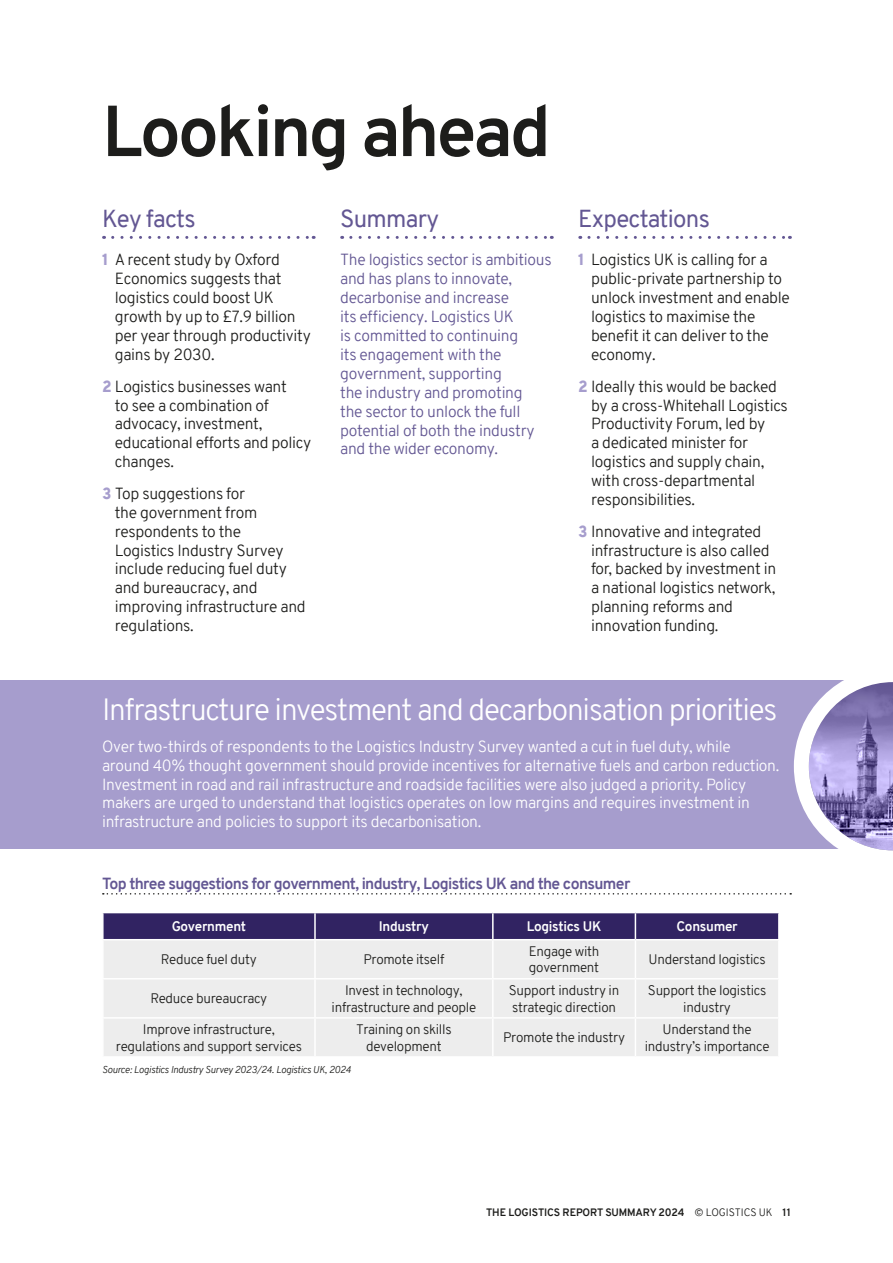
<style>
.page{position:relative;width:893px;height:1263px;background:#fff}
.page>*{position:absolute;margin:0;border:0;box-sizing:border-box;transform-origin:0 0}
.t1{font:700 72px "Overpass";color:#1d1d1b}
.t2{font:300 30px "Overpass";letter-spacing:-.04em;color:#fff}
.t3{font:24px "Overpass";letter-spacing:-.03em;color:#635793}
.t4{font:300 15.75px/18.9px "Overpass";letter-spacing:-.02em;color:#1d1d1b}
.t5{font:300 15.75px/18.9px "Overpass";letter-spacing:-.02em;color:#fff}
.t6{font:300 15.75px/18.9px "Overpass";letter-spacing:-.02em;color:#635793}
.t7{font:700 15.75px "Overpass";letter-spacing:-.04em;color:#635793}
.t8{font:300 13.5px/16.2px "Overpass";letter-spacing:-.02em;color:#1d1d1b;text-align:center}
.t9{font:700 13.5px "Overpass";letter-spacing:-.02em;color:#fff}
.t10{font:700 10.5px "Overpass";letter-spacing:-.01em;color:#1d1d1b}
.t11{font:italic 300 9.75px "Overpass";letter-spacing:-.02em;color:#1d1d1b}
.s1{font-weight:900;color:#a69dcd}
.s2{font-weight:300}
</style>
<div class="page">
<svg style="left:113px;top:236px;width:201px;height:3px"></svg>
<svg style="left:351px;top:236px;width:201px;height:3px"></svg>
<svg style="left:589px;top:236px;width:201px;height:3px"></svg>
<div style="left:0;top:681px;width:893px;height:64px;background:#a69dcd"></div>
<div style="left:0;top:723px;width:893px;height:125px;background:#a69dcd"></div>
<svg style="left:103px;top:893px;width:688px;height:1px"></svg>
<div style="left:104px;top:941px;width:674px;height:115px;background:#ededed"></div>
<div style="left:104px;top:913px;width:674px;height:26px;background:#312362"></div>
<hr style="left:314px;top:940px;width:2px;height:38px;background:#fff">
<hr style="left:492px;top:940px;width:2px;height:38px;background:#fff">
<hr style="left:635px;top:940px;width:1px;height:38px;background:#fff">
<hr style="left:102px;top:978px;width:213px;height:1px;background:#fff">
<hr style="left:315px;top:978px;width:178px;height:1px;background:#fff">
<hr style="left:314px;top:979px;width:2px;height:38px;background:#fff">
<hr style="left:493px;top:978px;width:142px;height:1px;background:#fff">
<hr style="left:492px;top:979px;width:2px;height:38px;background:#fff">
<hr style="left:635px;top:978px;width:145px;height:1px;background:#fff">
<hr style="left:635px;top:979px;width:1px;height:38px;background:#fff">
<hr style="left:102px;top:1017px;width:213px;height:2px;background:#fff">
<hr style="left:315px;top:1017px;width:178px;height:2px;background:#fff">
<hr style="left:314px;top:1019px;width:2px;height:37px;background:#fff">
<hr style="left:493px;top:1017px;width:142px;height:2px;background:#fff">
<hr style="left:492px;top:1019px;width:2px;height:37px;background:#fff">
<hr style="left:635px;top:1017px;width:145px;height:2px;background:#fff">
<hr style="left:635px;top:1019px;width:1px;height:37px;background:#fff">
<svg style="left:794px;top:680px;width:99px;height:171px"></svg>
<h1 class="t1" style="left:102px;top:80px;width:450px">Looking ahead</h1>
<h3 class="t3" style="left:102px;top:202px;width:95px">Key facts</h3>
<p class="t4" style="left:115px;top:251px;width:198px;text-indent:-13px"><span class="s1">1</span> A recent study by Oxford<br>Economics suggests that logistics could boost UK growth by up to £7.9 billion per year through productivity gains by 2030.</p>
<p class="t4" style="left:115px;top:377px;width:198px;text-indent:-13px"><span class="s1">2</span> Logistics businesses want<br>to see a combination of advocacy, investment, educational efforts and policy changes.</p>
<p class="t4" style="left:115px;top:484px;width:192px;text-indent:-13px"><span class="s1">3</span> Top suggestions for<br>the government from respondents to the<br>Logistics Industry Survey include reducing fuel duty and bureaucracy, and improving infrastructure and regulations.</p>
<h3 class="t3" style="left:340px;top:202px;width:100px">Summary</h3>
<p class="t6" style="left:340px;top:251px;width:213px">The logistics sector is ambitious and has plans to innovate, decarbonise and increase<br>its efficiency. Logistics UK<br>is committed to continuing<br>its engagement with the government, supporting<br>the industry and promoting<br>the sector to unlock the full potential of both the industry and the wider economy.</p>
<h3 class="t3" style="left:578px;top:202px;width:133px">Expectations</h3>
<p class="t4" style="left:591px;top:251px;width:200px;text-indent:-13px"><span class="s1">1</span> Logistics UK is calling for a public-private partnership to unlock investment and enable logistics to maximise the benefit it can deliver to the economy.</p>
<p class="t4" style="left:591px;top:377px;width:198px;text-indent:-13px"><span class="s1">2</span> Ideally this would be backed by a cross-Whitehall Logistics<br>Productivity Forum, led by<br>a dedicated minister for logistics and supply chain, with cross-departmental responsibilities.</p>
<p class="t4" style="left:591px;top:522px;width:187px;text-indent:-13px"><span class="s1">3</span> Innovative and integrated infrastructure is also called for, backed by investment in a national logistics network, planning reforms and innovation funding.</p>
<h2 class="t2" style="left:102px;top:688px;width:677px">Infrastructure investment and decarbonisation priorities</h2>
<p class="t5" style="left:102px;top:737px;width:679px">Over two-thirds of respondents to the Logistics Industry Survey wanted a cut in fuel duty, while around 40% thought government should provide incentives for alternative fuels and carbon reduction.<br>Investment in road and rail infrastructure and roadside facilities were also judged a priority. Policy makers are urged to understand that logistics operates on low margins and requires investment in infrastructure and policies to support its decarbonisation.</p>
<p class="t7" style="left:102px;top:872px;width:530px">Top three suggestions for government, industry, Logistics U K and the consumer</p>
<p class="t9" style="left:172px;top:917px;width:76px">Government</p>
<p class="t9" style="left:379px;top:917px;width:52px">I ndustry</p>
<p class="t9" style="left:527px;top:917px;width:76px">Logistics U K</p>
<p class="t9" style="left:676px;top:917px;width:63px">Consumer</p>
<p class="t8" style="left:161px;top:951px;width:97px">Reduce fuel duty</p>
<p class="t8" style="left:363px;top:951px;width:83px">Promote itself</p>
<p class="t8" style="left:529px;top:943px;width:72px;text-align:left">Engage with government</p>
<p class="t8" style="left:649px;top:951px;width:119px">Understand logistics</p>
<p class="t8" style="left:150px;top:991px;width:118px">Reduce bureaucracy</p>
<p class="t8" style="left:332px;top:982px;width:146px">Invest in technology, infrastructure and people</p>
<p class="t8" style="left:509px;top:982px;width:112px;text-align:left">Support industry in strategic direction</p>
<p class="t8" style="left:648px;top:982px;width:120px">Support the logistics industry</p>
<p class="t8" style="left:116px;top:1022px;width:188px">Improve infrastructure, regulations and support services</p>
<p class="t8" style="left:356px;top:1022px;width:97px">Training on skills development</p>
<p class="t8" style="left:503px;top:1030px;width:124px">Promote the industry</p>
<p class="t8" style="left:645px;top:1022px;width:126px">Understand the industry’s importance</p>
<p class="t11" style="left:102px;top:1063px;width:250px">Source: Logistics Industry Survey 2023/24. Logistics UK, 2024</p>
<p class="t10" style="left:486px;top:1205px;width:306px">The Logistics Report Summary 2024 <span class="s2">© LOGISTICS UK</span> 11</p>
</div>
